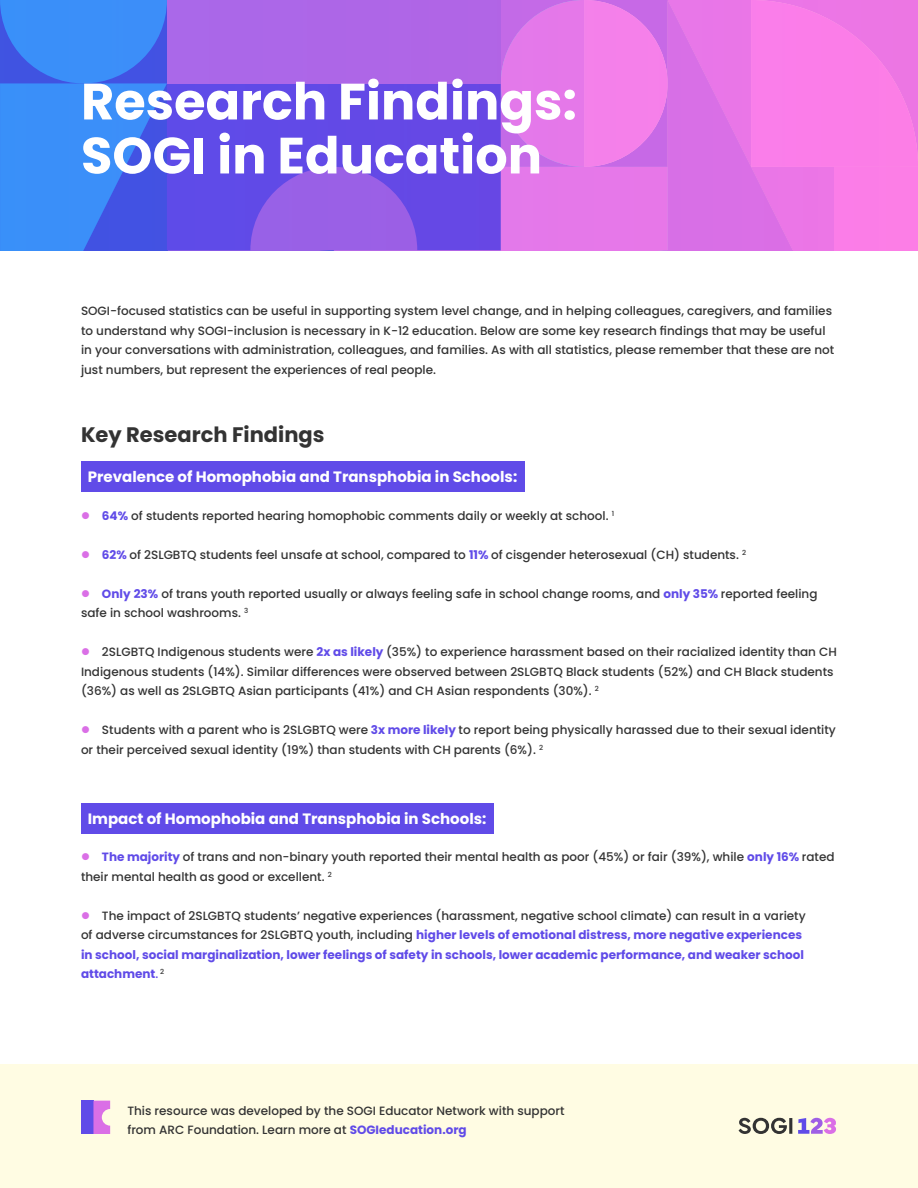
<style>
.page{position:relative;width:918px;height:1188px;background:#fff}
.page>*{position:absolute;margin:0;border:0;box-sizing:border-box;transform-origin:0 0}
.t1{font:700 51px/54px "Poppins";color:#fff}
.t2{font:700 21px "Poppins";color:#333}
.t3{font:700 15px "Poppins";color:#fff}
.t4{font:500 12px/19.5px "Poppins";color:#333}
.t5{font:700 12px/19.5px "Poppins";color:#604be8}
.s1{color:#da6fe6}
.s2{font-weight:700;color:#604be8}
.s3{font-weight:500;color:#333}
.s4{font-weight:500}
</style>
<div class="page">
<svg style="left:0;top:0;width:918px;height:250px;background:#a46de9"></svg>
<div style="left:0;top:1064px;width:918px;height:124px;background:#fffce3"></div>
<div style="left:81px;top:1101px;width:12px;height:33px;background:#604be8"></div>
<svg style="left:739px;top:1118px;width:53px;height:16px"></svg>
<svg style="left:798px;top:1118px;width:38px;height:16px"></svg>
<svg style="left:93px;top:1101px;width:17px;height:33px"></svg>
<div style="left:81px;top:462px;width:443px;height:30px;background:#604be8"></div>
<div style="left:81px;top:803px;width:412px;height:30px;background:#604be8"></div>
<h1 class="t1" style="left:81px;top:75px;width:497px">Research Findings:<br>SOGI in Education</h1>
<p class="t4" style="left:81px;top:301px;width:755px">SOGI-focused statistics can be useful in supporting system level change, and in helping colleagues, caregivers, and families to understand why SOGI-inclusion is necessary in K-12 education. Below are some key research findings that may be useful in your conversations with administration, colleagues, and families. As with all statistics, please remember that these are not just numbers, but represent the experiences of real people.</p>
<h2 class="t2" style="left:81px;top:422px;width:245px">Key Research Findings</h2>
<p class="t3" style="left:88px;top:468px;width:431px">Prevalence of Homophobia and Transphobia in Schools:</p>
<p class="t4" style="left:81px;top:506px;width:535px"><span class="s1">●</span> <span class="s2">64%</span> of students reported hearing homophobic comments daily or weekly at school. <sup>1</sup></p>
<p class="t4" style="left:81px;top:545px;width:667px"><span class="s1">●</span> <span class="s2">62%</span> of 2SLGBTQ students feel unsafe at school, compared to <span class="s2">11%</span> of cisgender heterosexual (CH) students. <sup>2</sup></p>
<p class="t4" style="left:81px;top:584px;width:738px"><span class="s1">●</span> <span class="s2">Only 23%</span> of trans youth reported usually or always feeling safe in school change rooms, and <span class="s2">only 35%</span> reported feeling safe in school washrooms. <sup>3</sup></p>
<p class="t4" style="left:81px;top:642px;width:757px"><span class="s1">●</span> 2SLGBTQ Indigenous students were <span class="s2">2x as likely</span> (35%) to experience harassment based on their racialized identity than CH<br>Indigenous students (14%). Similar differences were observed between 2SLGBTQ Black students (52%) and CH Black students (36%) as well as 2SLGBTQ Asian participants (41%) and CH Asian respondents (30%). <sup>2</sup></p>
<p class="t4" style="left:81px;top:720px;width:756px"><span class="s1">●</span> Students with a parent who is 2SLGBTQ were <span class="s2">3x more likely</span> to report being physically harassed due to their sexual identity or their perceived sexual identity (19%) than students with CH parents (6%). <sup>2</sup></p>
<p class="t3" style="left:88px;top:810px;width:400px">Impact of Homophobia and Transphobia in Schools:</p>
<p class="t4" style="left:81px;top:847px;width:755px"><span class="s1">●</span> <span class="s2">The majority</span> of trans and non-binary youth reported their mental health as poor (45%) or fair (39%), while <span class="s2">only 16%</span> rated their mental health as good or excellent. <sup>2</sup></p>
<p class="t5" style="left:81px;top:906px;width:726px"><span class="s1">●</span> <span class="s3">The impact of 2SLGBTQ students’ negative experiences (harassment, negative school climate) can result in a variety of adverse circumstances for 2SLGBTQ youth, including</span> higher levels of emotional distress, more negative experiences in school, social marginalization, lower feelings of safety in schools, lower academic performance, and weaker school attachment<span class="s4">.</span> <sup>2</sup></p>
<p class="t4" style="left:127px;top:1101px;width:439px">This resource was developed by the SOGI Educator Network with support from ARC Foundation. Learn more at <span class="s2">SOGIeducation.org</span></p>
</div>
